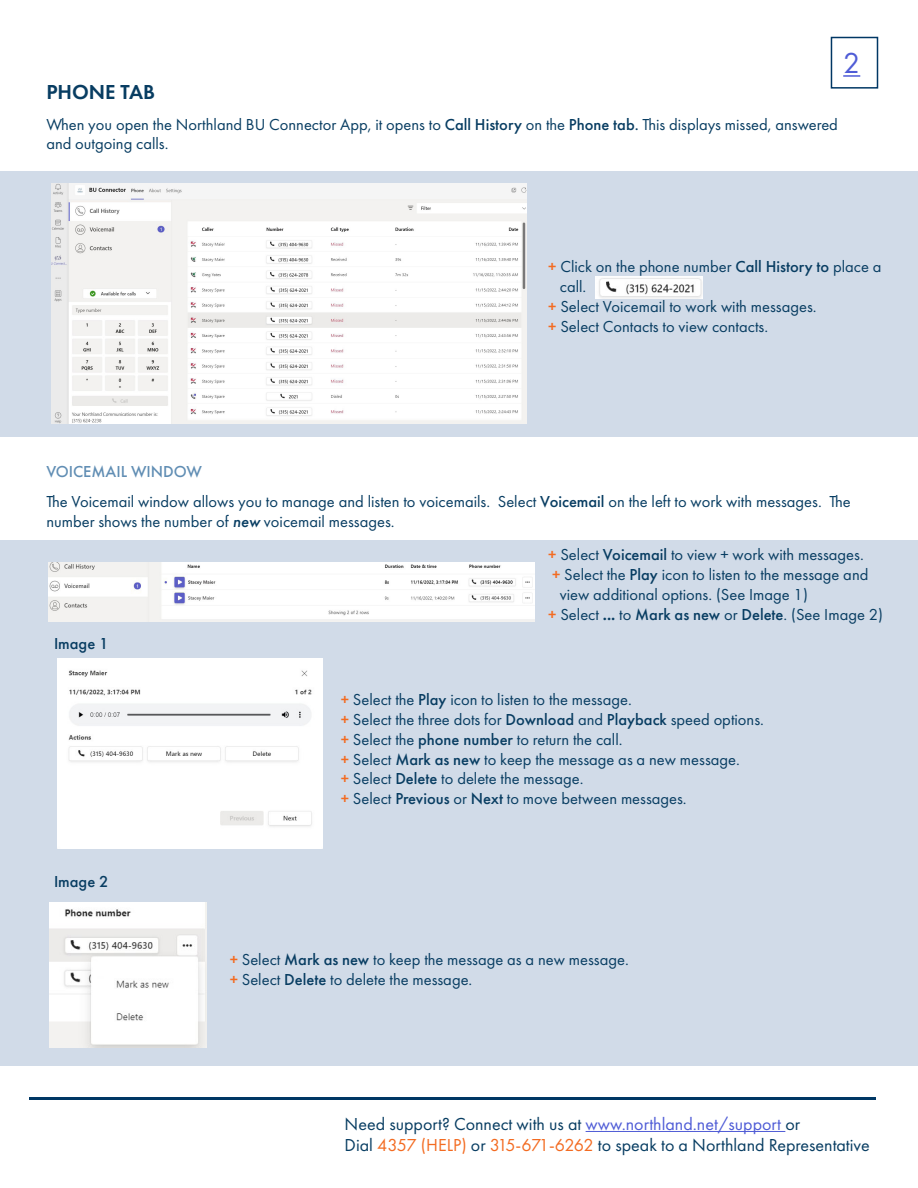
<style>
.page{position:relative;width:918px;height:1188px;background:#fff}
.page>*{position:absolute;margin:0;border:0;box-sizing:border-box;transform-origin:0 0}
.t1{font:30px "Futura PT";color:#4f5cd6}
.t2{font:600 21px "Futura PT";color:#083d62}
.t3{font:18px "Futura PT";color:#083d62}
.t4{font:16.5px/19.8px "Futura PT";color:#083d62}
.t5{font:500 16.5px "Futura PT";color:#618eb4}
.t6{font:500 16.5px "Futura PT";color:#083d62}
.s1{font-weight:500}
.s2{font-weight:500;color:#f36b21}
.s3{font-weight:500;font-style:italic}
.s4{font-weight:600}
.s5{color:#4f5cd6}
.s6{color:#f36b21}
</style>
<div class="page">
<div style="left:0;top:540px;width:918px;height:526px;background:#d1dbe8"></div>
<div style="left:0;top:171px;width:918px;height:265px;background:#d1dbe8"></div>
<img style="left:51px;top:184px;width:475px;height:240px">
<img style="left:595px;top:276px;width:107px;height:23px">
<img style="left:49px;top:563px;width:486px;height:59px">
<img style="left:57px;top:659px;width:265px;height:190px">
<img style="left:49px;top:903px;width:157px;height:145px">
<div style="left:831px;top:37px;width:47px;height:52px;border:2px solid #003764"></div>
<svg style="left:843px;top:75px;width:17px;height:2px"></svg>
<hr style="left:29px;top:1097px;width:847px;height:2px;background:#003764">
<hr style="left:586px;top:1131px;width:199px;height:1px;background:#4f5cd6">
<p class="t2" style="left:46px;top:78px;width:110px">PHONE TAB</p>
<p class="t1" style="left:843px;top:45px;width:19px">2</p>
<p class="t4" style="left:46px;top:114px;width:793px">When you open the Northland BU Connector App, it opens to <span class="s1">Call History</span> on the <span class="s1">Phone tab.</span> This displays missed, answered and outgoing calls.</p>
<p class="t4" style="left:548px;top:257px;width:335px"><span class="s2">+</span> Click on the phone number <span class="s1">Call History to</span> place a</p>
<p class="t4" style="left:560px;top:277px;width:28px">call.</p>
<p class="t4" style="left:548px;top:296px;width:270px"><span class="s2">+</span> Select Voicemail to work with messages.</p>
<p class="t4" style="left:548px;top:316px;width:221px"><span class="s2">+</span> Select Contacts to view contacts.</p>
<p class="t5" style="left:46px;top:461px;width:157px">VOICEMAIL WINDOW</p>
<p class="t4" style="left:46px;top:492px;width:806px">The Voicemail window allows you to manage and listen to voicemails. Select <span class="s1">Voicemail</span> on the left to work with messages. The number shows the number of <span class="s3">new</span> voicemail messages.</p>
<p class="t6" style="left:54px;top:633px;width:56px">Image 1</p>
<p class="t6" style="left:54px;top:872px;width:56px">Image 2</p>
<p class="t4" style="left:548px;top:545px;width:317px"><span class="s2">+</span> Select <span class="s1">Voicemail</span> to view + work with messages.</p>
<p class="t4" style="left:552px;top:564px;width:318px"><span class="s2">+</span> Select the <span class="s1">Play</span> icon to listen to the message and</p>
<p class="t4" style="left:560px;top:584px;width:250px">view additional options. (See Image 1)</p>
<p class="t4" style="left:548px;top:604px;width:336px"><span class="s2">+</span> Select <span class="s4">...</span> to <span class="s1">Mark as new</span> or <span class="s1">Delete</span>. (See Image 2)</p>
<p class="t4" style="left:341px;top:690px;width:293px"><span class="s2">+</span> Select the <span class="s1">Play</span> icon to listen to the message.</p>
<p class="t4" style="left:341px;top:709px;width:425px"><span class="s2">+</span> Select the three dots for <span class="s1">Download</span> and <span class="s1">Playback</span> speed options.</p>
<p class="t4" style="left:341px;top:729px;width:283px"><span class="s2">+</span> Select the <span class="s1">phone number</span> to return the call.</p>
<p class="t4" style="left:341px;top:749px;width:401px"><span class="s2">+</span> Select <span class="s1">Mark as new</span> to keep the message as a new message.</p>
<p class="t4" style="left:341px;top:769px;width:244px"><span class="s2">+</span> Select <span class="s1">Delete</span> to delete the message.</p>
<p class="t4" style="left:341px;top:789px;width:347px"><span class="s2">+</span> Select <span class="s1">Previous</span> or <span class="s1">Next</span> to move between messages.</p>
<p class="t4" style="left:230px;top:950px;width:401px"><span class="s2">+</span> Select <span class="s1">Mark as new</span> to keep the message as a new message.</p>
<p class="t4" style="left:230px;top:970px;width:244px"><span class="s2">+</span> Select <span class="s1">Delete</span> to delete the message.</p>
<p class="t3" style="left:345px;top:1113px;width:457px">Need support? Connect with us at <span class="s5">www.northland.net/support</span> or</p>
<p class="t3" style="left:345px;top:1134px;width:527px">Dial <span class="s6">4357 (HELP)</span> or <span class="s6">315-671-6262</span> to speak to a Northland Representative</p>
</div>
